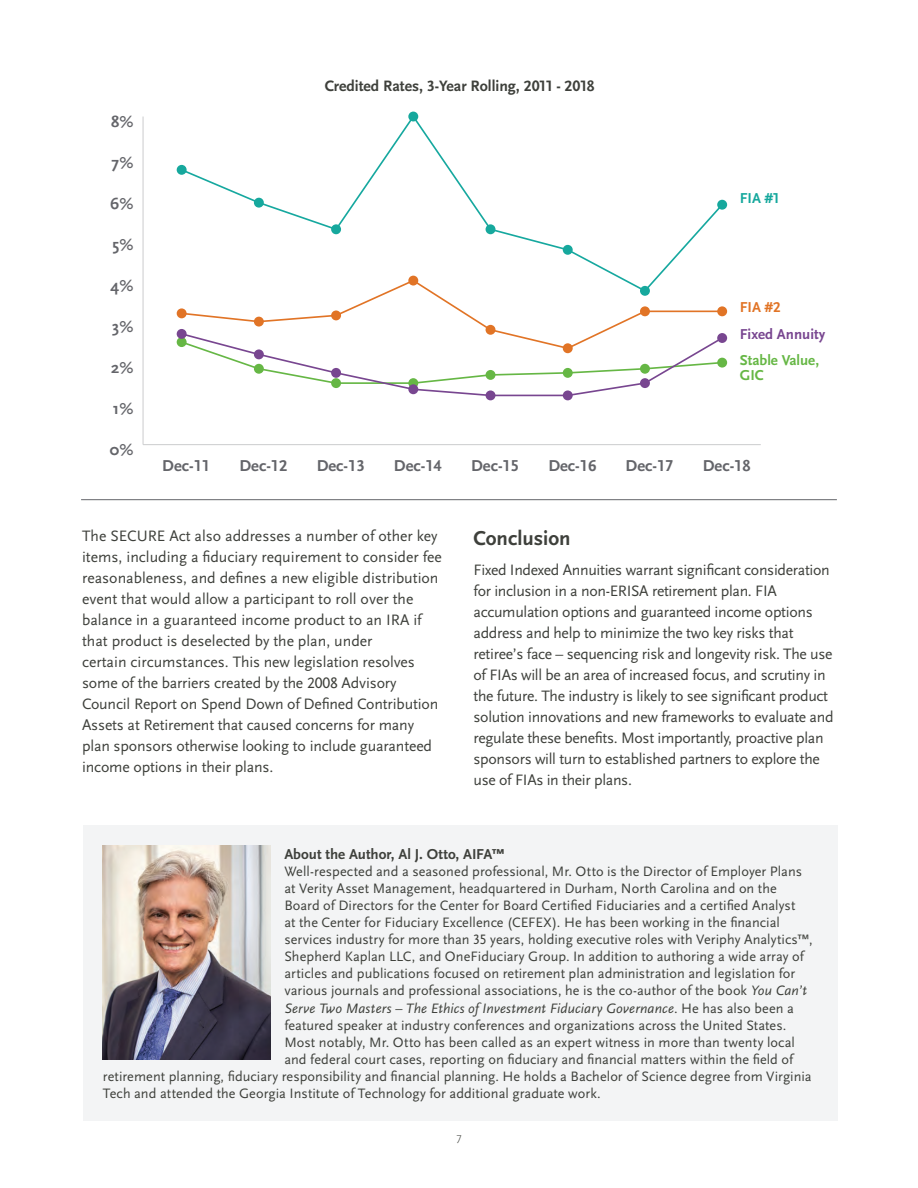
<style>
.page{position:relative;width:918px;height:1188px;background:#fff}
.page>*{position:absolute;margin:0;border:0;box-sizing:border-box;transform-origin:0 0}
.t1{font:700 21px "Scala Sans OT";color:#3e403b}
.t2{font:700 16.5px "Scala Sans Pro";color:#64656a}
.t3{font:15.75px/21px "Scala Sans OT";letter-spacing:-.01em;color:#3e403b}
.t4{font:700 15.75px "Scala Sans OT";color:#3e403b}
.t5{font:700 15px "Scala Sans OT";color:#3e403b}
.t6{font:700 15px/15px "Scala Sans OT";color:#66b745}
.t7{font:700 15px "Scala Sans OT";color:#784690}
.t8{font:700 15px "Scala Sans OT";color:#16a89d}
.t9{font:700 15px "Scala Sans OT";color:#e17426}
.t10{font:14.25px "Scala Sans OT";color:#3e403b}
.t11{font:italic 14.25px "Scala Sans OT";letter-spacing:.01em;color:#3e403b}
.t12{font:300 12px "Scala Sans OT";color:#3e403b}
.s1{font-style:italic}
.s2{font-style:normal}
</style>
<div class="page">
<hr style="left:143px;top:444px;width:618px;height:1px;background:#cbccce">
<hr style="left:143px;top:117px;width:1px;height:328px;background:#cbccce">
<svg style="left:179px;top:114px;width:546px;height:283px"></svg>
<div style="left:177px;top:337px;width:10px;height:10px;background:#66b745;border-radius:50%"></div>
<div style="left:254px;top:364px;width:10px;height:10px;background:#66b745;border-radius:50%"></div>
<div style="left:331px;top:378px;width:10px;height:10px;background:#66b745;border-radius:50%"></div>
<div style="left:408px;top:378px;width:10px;height:10px;background:#66b745;border-radius:50%"></div>
<div style="left:486px;top:370px;width:9px;height:10px;background:#66b745;border-radius:50%"></div>
<div style="left:563px;top:368px;width:10px;height:10px;background:#66b745;border-radius:50%"></div>
<div style="left:640px;top:364px;width:10px;height:10px;background:#66b745;border-radius:50%"></div>
<div style="left:717px;top:358px;width:10px;height:10px;background:#66b745;border-radius:50%"></div>
<div style="left:177px;top:329px;width:10px;height:10px;background:#784690;border-radius:50%"></div>
<div style="left:254px;top:349px;width:10px;height:10px;background:#784690;border-radius:50%"></div>
<div style="left:331px;top:368px;width:10px;height:10px;background:#784690;border-radius:50%"></div>
<div style="left:408px;top:384px;width:10px;height:10px;background:#784690;border-radius:50%"></div>
<div style="left:486px;top:390px;width:9px;height:10px;background:#784690;border-radius:50%"></div>
<div style="left:563px;top:390px;width:10px;height:10px;background:#784690;border-radius:50%"></div>
<div style="left:640px;top:378px;width:10px;height:10px;background:#784690;border-radius:50%"></div>
<div style="left:717px;top:333px;width:10px;height:10px;background:#784690;border-radius:50%"></div>
<div style="left:177px;top:308px;width:10px;height:10px;background:#e17426;border-radius:50%"></div>
<div style="left:254px;top:317px;width:10px;height:10px;background:#e17426;border-radius:50%"></div>
<div style="left:331px;top:311px;width:10px;height:9px;background:#e17426;border-radius:50%"></div>
<div style="left:408px;top:276px;width:10px;height:10px;background:#e17426;border-radius:50%"></div>
<div style="left:486px;top:325px;width:9px;height:10px;background:#e17426;border-radius:50%"></div>
<div style="left:563px;top:343px;width:10px;height:10px;background:#e17426;border-radius:50%"></div>
<div style="left:640px;top:306px;width:10px;height:10px;background:#e17426;border-radius:50%"></div>
<div style="left:717px;top:306px;width:10px;height:10px;background:#e17426;border-radius:50%"></div>
<div style="left:177px;top:165px;width:10px;height:10px;background:#16a89d;border-radius:50%"></div>
<div style="left:254px;top:198px;width:10px;height:10px;background:#16a89d;border-radius:50%"></div>
<div style="left:331px;top:224px;width:10px;height:10px;background:#16a89d;border-radius:50%"></div>
<div style="left:408px;top:112px;width:10px;height:9px;background:#16a89d;border-radius:50%"></div>
<div style="left:486px;top:224px;width:9px;height:10px;background:#16a89d;border-radius:50%"></div>
<div style="left:563px;top:245px;width:10px;height:10px;background:#16a89d;border-radius:50%"></div>
<div style="left:640px;top:286px;width:10px;height:10px;background:#16a89d;border-radius:50%"></div>
<div style="left:717px;top:200px;width:10px;height:10px;background:#16a89d;border-radius:50%"></div>
<hr style="left:81px;top:499px;width:756px;height:1px;background:#64656a">
<div style="left:83px;top:825px;width:755px;height:295px;background:#f3f4f5"></div>
<img style="left:102px;top:845px;width:169px;height:214px">
<p class="t2" style="left:111px;top:113px;width:24px">8%</p>
<p class="t2" style="left:112px;top:154px;width:23px">7%</p>
<p class="t2" style="left:110px;top:195px;width:25px">6%</p>
<p class="t2" style="left:113px;top:236px;width:22px">5%</p>
<p class="t2" style="left:111px;top:277px;width:24px">4%</p>
<p class="t2" style="left:112px;top:318px;width:23px">3%</p>
<p class="t2" style="left:111px;top:359px;width:24px">2%</p>
<p class="t2" style="left:113px;top:400px;width:22px">1%</p>
<p class="t2" style="left:110px;top:441px;width:25px">0%</p>
<p class="t4" style="left:325px;top:77px;width:271px">Credited Rates, 3-Year Rolling, 2011 - 2018</p>
<p class="t8" style="left:740px;top:190px;width:41px">FIA #1</p>
<p class="t9" style="left:740px;top:298px;width:42px">FIA #2</p>
<p class="t7" style="left:740px;top:325px;width:87px">Fixed Annuity</p>
<p class="t6" style="left:740px;top:352px;width:81px">Stable Value,<br>GIC</p>
<p class="t2" style="left:162px;top:457px;width:49px">Dec-11</p>
<p class="t2" style="left:239px;top:457px;width:49px">Dec-12</p>
<p class="t2" style="left:317px;top:457px;width:49px">Dec-13</p>
<p class="t2" style="left:394px;top:457px;width:49px">Dec-14</p>
<p class="t2" style="left:471px;top:457px;width:49px">Dec-15</p>
<p class="t2" style="left:548px;top:457px;width:49px">Dec-16</p>
<p class="t2" style="left:626px;top:457px;width:49px">Dec-17</p>
<p class="t2" style="left:703px;top:457px;width:49px">Dec-18</p>
<p class="t3" style="left:82px;top:526px;width:361px">The SECURE Act also addresses a number of other key items, including a fiduciary requirement to consider fee reasonableness, and defines a new eligible distribution event that would allow a participant to roll over the balance in a guaranteed income product to an IRA if that product is deselected by the plan, under<br>certain circumstances. This new legislation resolves some of the barriers created by the 2008 Advisory Council Report on Spend Down of Defined Contribution Assets at Retirement that caused concerns for many plan sponsors otherwise looking to include guaranteed income options in their plans.</p>
<h1 class="t1" style="left:474px;top:526px;width:99px">Conclusion</h1>
<p class="t3" style="left:474px;top:559px;width:362px">Fixed Indexed Annuities warrant significant consideration for inclusion in a non-ERISA retirement plan. FIA accumulation options and guaranteed income options address and help to minimize the two key risks that retiree’s face – sequencing risk and longevity risk. The use of FIAs will be an area of increased focus, and scrutiny in the future. The industry is likely to see significant product solution innovations and new frameworks to evaluate and regulate these benefits. Most importantly, proactive plan sponsors will turn to established partners to explore the use of FIAs in their plans.</p>
<p class="t5" style="left:284px;top:845px;width:222px">About the Author, Al J. Otto, AIFA™</p>
<p class="t10" style="left:284px;top:863px;width:519px">Well-respected and a seasoned professional, Mr. Otto is the Director of Employer Plans</p>
<p class="t10" style="left:284px;top:880px;width:494px">at Verity Asset Management, headquartered in Durham, North Carolina and on the</p>
<p class="t10" style="left:284px;top:897px;width:513px">Board of Directors for the Center for Board Certified Fiduciaries and a certified Analyst</p>
<p class="t10" style="left:284px;top:914px;width:497px">at the Center for Fiduciary Excellence (CEFEX). He has been working in the financial</p>
<p class="t10" style="left:284px;top:931px;width:530px">services industry for more than 35 years, holding executive roles with Veriphy Analytics™,</p>
<p class="t10" style="left:284px;top:948px;width:521px">Shepherd Kaplan LLC, and OneFiduciary Group. In addition to authoring a wide array of</p>
<p class="t10" style="left:284px;top:965px;width:512px">articles and publications focused on retirement plan administration and legislation for</p>
<p class="t10" style="left:284px;top:982px;width:524px">various journals and professional associations, he is the co-author of the book <span class="s1">You Can’t</span></p>
<p class="t11" style="left:284px;top:999px;width:511px">Serve Two Masters – The Ethics of Investment Fiduciary Governance<span class="s2">. He has also been a</span></p>
<p class="t10" style="left:284px;top:1016px;width:504px">featured speaker at industry conferences and organizations across the United States.</p>
<p class="t10" style="left:284px;top:1034px;width:512px">Most notably, Mr. Otto has been called as an expert witness in more than twenty local</p>
<p class="t10" style="left:284px;top:1051px;width:510px">and federal court cases, reporting on fiduciary and financial matters within the field of</p>
<p class="t10" style="left:103px;top:1068px;width:710px">retirement planning, fiduciary responsibility and financial planning. He holds a Bachelor of Science degree from Virginia</p>
<p class="t10" style="left:103px;top:1085px;width:499px">Tech and attended the Georgia Institute of Technology for additional graduate work.</p>
<p class="t12" style="left:456px;top:1130px;width:7px">7</p>
</div>
